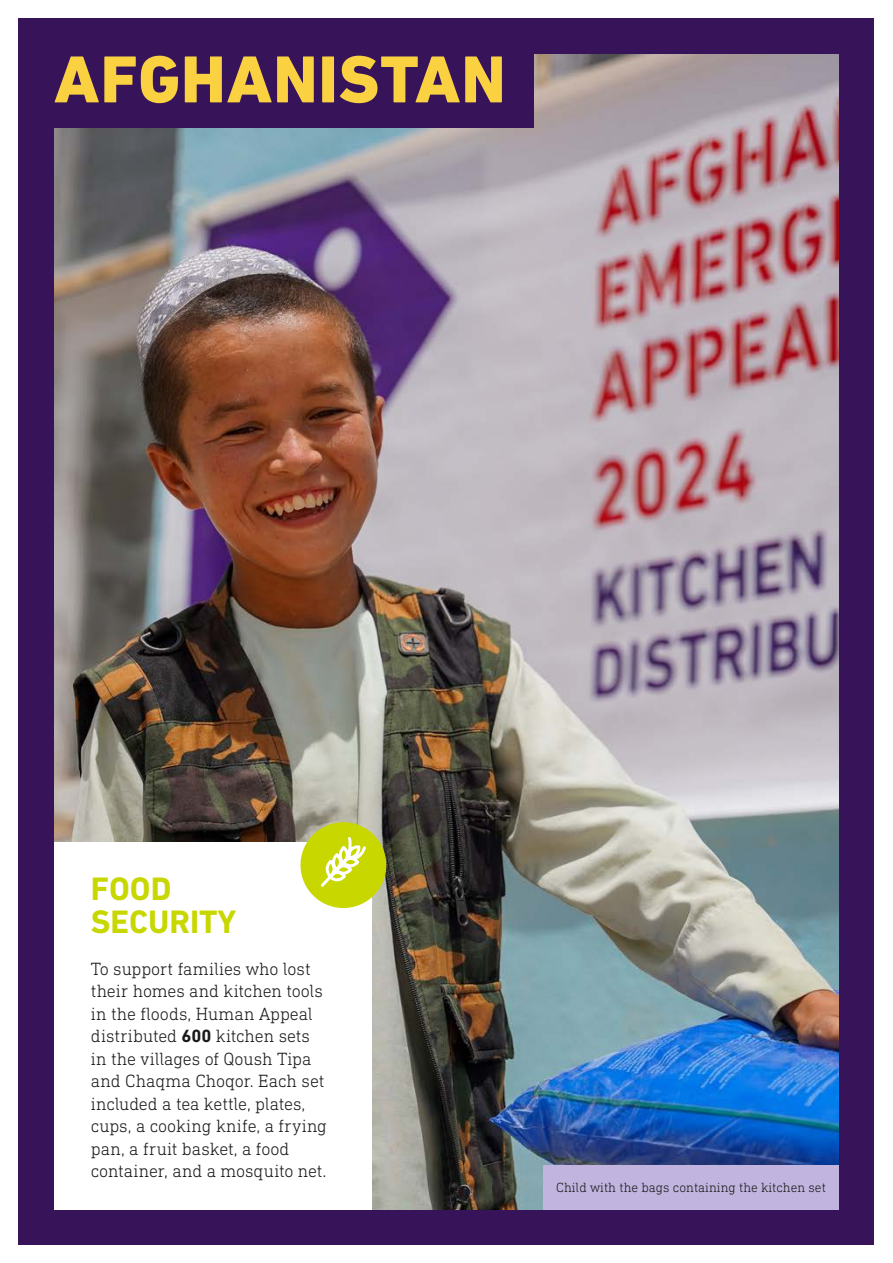
<style>
.page{position:relative;width:893px;height:1263px;background:#fff}
.page>*{position:absolute;margin:0;border:0;box-sizing:border-box;transform-origin:0 0}
.t1{font:800 67.5px "DIN Next LT Pro";letter-spacing:.015em;color:#fad241}
.Heading{font:700 33px/33px "DIN Next LT Pro";color:#c8d700}
.BodyCopy{font:300 18px/22.5px "DIN Next Slab Pro";letter-spacing:-.005em;color:#1a1a1a}
.Sub_Heading{font:300 13.5px "DIN Next Slab Pro";color:#1a1a1a}
.s1{font-weight:700}
</style>
<div class="page">
<div style="left:19px;top:18px;width:855px;height:1227px;background:#37145a"></div>
<img style="left:54px;top:54px;width:785px;height:1156px">
<div style="left:19px;top:18px;width:514px;height:110px;background:#37145a"></div>
<div style="left:543px;top:1165px;width:296px;height:45px;background:#c1b4df"></div>
<div style="left:54px;top:843px;width:318px;height:367px;background:#fff"></div>
<div style="left:300px;top:822px;width:86px;height:86px;background:#c8d700;border-radius:50%"></div>
<svg style="left:321px;top:837px;width:45px;height:50px"></svg>
<p class="t1" style="left:54px;top:40px;width:453px">AFGHANISTAN</p>
<p class="Heading" style="left:91px;top:872px;width:147px">FOOD<br>SECURITY</p>
<p class="BodyCopy" style="left:91px;top:957px;width:238px">To support families who lost their homes and kitchen tools in the floods, Human Appeal distributed <span class="s1">600</span> kitchen sets in the villages of Qoush Tipa and Chaqma Choqor. Each set included a tea kettle, plates, cups, a cooking knife, a frying pan, a fruit basket, a food container, and a mosquito net.</p>
<p class="Sub_Heading" style="left:556px;top:1180px;width:271px">Child with the bags containing the kitchen set</p>
</div>
